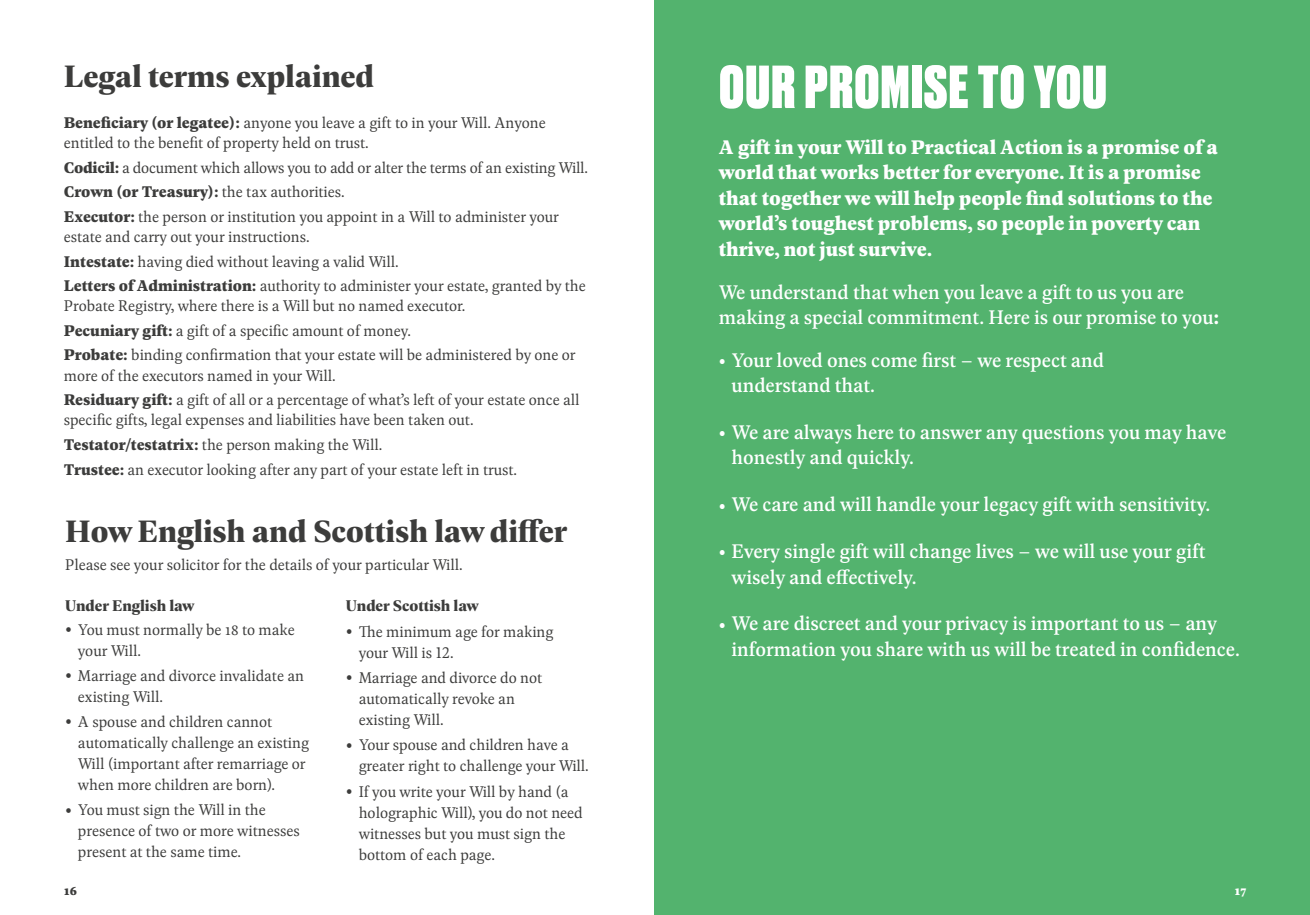
<style>
.page{position:relative;width:1310px;height:915px;background:#fff}
.page>*{position:absolute;margin:0;border:0;box-sizing:border-box;transform-origin:0 0}
.t1{font:800 57px "Druk";letter-spacing:.03em;color:#fff}
.t2{font:700 33px "Geller Headline";color:#3c3c3b}
.t3{font:21px/25.5px "Geller Text";color:#fff}
.t4{font:700 21px/25.5px "Geller Text";color:#fff}
.t5{font:300 16.5px/21px "Geller Text";color:#3c3c3b}
.t6{font:700 16.5px "Geller Headline";color:#3c3c3b}
.t7{font:700 13.5px "Geller Text";color:#fff}
.t8{font:700 13.5px "Geller Text";color:#3c3c3b}
.s1{font-weight:700}
.s2{font-size:27px}
</style>
<div class="page">
<div style="left:655px;top:0;width:655px;height:914px;background:#53b36e"></div>
<h2 class="t2" style="left:64px;top:52px;width:312px">Legal terms explained</h2>
<p class="t5" style="left:64px;top:112px;width:483px;line-height:20.2px"><span class="s1">Beneficiary (or legatee):</span> anyone you leave a gift to in your Will. Anyone entitled to the benefit of property held on trust.</p>
<p class="t5" style="left:64px;top:155px;width:526px;line-height:24.5px"><span class="s1">Codicil:</span> a document which allows you to add or alter the terms of an existing Will.<br><span class="s1">Crown (or Treasury):</span> the tax authorities.<br><span class="s1">Executor:</span> the person or institution you appoint in a Will to administer your</p>
<p class="t5" style="left:64px;top:224px;width:523px;line-height:24.5px">estate and carry out your instructions.<br><span class="s1">Intestate:</span> having died without leaving a valid Will.<br><span class="s1">Letters of Administration:</span> authority to administer your estate, granted by the</p>
<p class="t5" style="left:64px;top:293px;width:513px;line-height:24.5px">Probate Registry, where there is a Will but no named executor.<br><span class="s1">Pecuniary gift:</span> a gift of a specific amount of money.<br><span class="s1">Probate:</span> binding confirmation that your estate will be administered by one or</p>
<p class="t5" style="left:64px;top:362px;width:517px;line-height:24.5px">more of the executors named in your Will.<br><span class="s1">Residuary gift:</span> a gift of all or a percentage of what’s left of your estate once all</p>
<p class="t5" style="left:64px;top:407px;width:455px;line-height:24.5px">specific gifts, legal expenses and liabilities have been taken out.<br><span class="s1">Testator/testatrix:</span> the person making the Will.<br><span class="s1">Trustee:</span> an executor looking after any part of your estate left in trust.</p>
<h2 class="t2" style="left:65px;top:507px;width:503px">How English and Scottish law differ</h2>
<p class="t5" style="left:65px;top:553px;width:399px">Please see your solicitor for the details of your particular Will.</p>
<p class="t6" style="left:65px;top:594px;width:130px">Under English law</p>
<p class="t5" style="left:78px;top:618px;width:218px;text-indent:-13px"><span class="s2">•</span> You must normally be 18 to make your Will.</p>
<p class="t5" style="left:78px;top:664px;width:227px;text-indent:-13px"><span class="s2">•</span> Marriage and divorce invalidate an existing Will.</p>
<p class="t5" style="left:78px;top:710px;width:232px;text-indent:-13px"><span class="s2">•</span> A spouse and children cannot automatically challenge an existing Will (important after remarriage or when more children are born).</p>
<p class="t5" style="left:78px;top:798px;width:223px;text-indent:-13px"><span class="s2">•</span> You must sign the Will in the presence of two or more witnesses present at the same time.</p>
<p class="t8" style="left:64px;top:879px;width:15px">16</p>
<p class="t6" style="left:346px;top:594px;width:134px">Under Scottish law</p>
<p class="t5" style="left:359px;top:620px;width:196px;text-indent:-13px"><span class="s2">•</span> The minimum age for making your Will is 12.</p>
<p class="t5" style="left:359px;top:666px;width:185px;text-indent:-13px"><span class="s2">•</span> Marriage and divorce do not automatically revoke an existing Will.</p>
<p class="t5" style="left:359px;top:733px;width:232px;text-indent:-13px"><span class="s2">•</span> Your spouse and children have a greater right to challenge your Will.</p>
<p class="t5" style="left:359px;top:780px;width:225px;text-indent:-13px"><span class="s2">•</span> If you write your Will by hand (a holographic Will), you do not need witnesses but you must sign the bottom of each page.</p>
<h1 class="t1" style="left:719px;top:47px;width:389px">OUR PROMISE TO YOU</h1>
<p class="t4" style="left:719px;top:133px;width:501px">A gift in your Will to Practical Action is a promise of a world that works better for everyone. It is a promise that together we will help people find solutions to the world’s toughest problems, so people in poverty can thrive, not just survive.</p>
<p class="t3" style="left:719px;top:278px;width:502px">We understand that when you leave a gift to us you are making a special commitment. Here is our promise to you<span class="s1">:</span></p>
<p class="t3" style="left:731px;top:346px;width:374px;text-indent:-13px"><span class="s2">•</span> Your loved ones come first – we respect and understand that.</p>
<p class="t3" style="left:731px;top:418px;width:496px;text-indent:-13px"><span class="s2">•</span> We are always here to answer any questions you may have honestly and quickly.</p>
<p class="t3" style="left:719px;top:491px;width:493px"><span class="s2">•</span> We care and will handle your legacy gift with sensitivity.</p>
<p class="t3" style="left:731px;top:537px;width:475px;text-indent:-13px"><span class="s2">•</span> Every single gift will change lives – we will use your gift wisely and effectively.</p>
<p class="t3" style="left:731px;top:610px;width:510px;text-indent:-13px"><span class="s2">•</span> We are discreet and your privacy is important to us – any information you share with us will be treated in confidence.</p>
<p class="t7" style="left:1234px;top:879px;width:13px">17</p>
</div>
